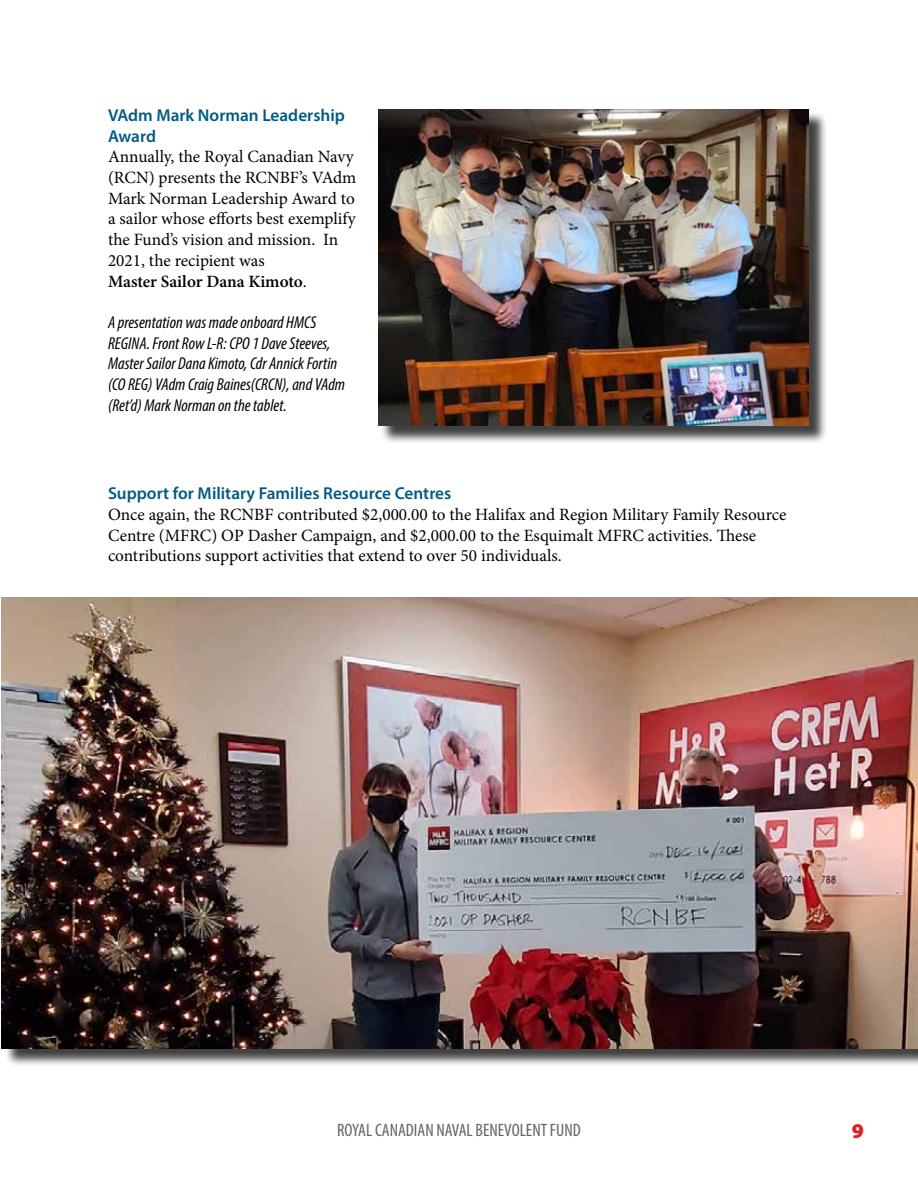
<style>
.page{position:relative;width:918px;height:1188px;background:#fff}
.page>*{position:absolute;margin:0;border:0;box-sizing:border-box;transform-origin:0 0}
.t1{font:900 21px "Myriad Pro";color:#e31b23}
.t2{font:condensed 18px "Myriad Pro";color:#636466}
.t3{font:17.25px/20.7px "Minion Pro";color:#000}
.t4{font:italic condensed 17.25px/20.7px "Myriad Pro";color:#000}
.t5{font:600 17.25px/20.7px "Myriad Pro";color:#005a84}
.s1{font-weight:600}
</style>
<div class="page">
<div style="left:381px;top:111px;width:447px;height:333px;background:#000;opacity:.75"></div>
<img style="left:378px;top:109px;width:431px;height:317px">
<div style="left:4px;top:599px;width:914px;height:468px;background:#000;opacity:.75"></div>
<img style="left:2px;top:597px;width:916px;height:451px">
<p class="t5" style="left:108px;top:104px;width:238px">VAdm Mark Norman Leadership<br>Award</p>
<p class="t3" style="left:108px;top:147px;width:250px">Annually, the Royal Canadian Navy (RCN) presents the RCNBF’s VAdm<br>Mark Norman Leadership Award to a sailor whose efforts best exemplify the Fund’s vision and mission. In<br>2021, the recipient was<br><span class="s1">Master Sailor Dana Kimoto</span>.</p>
<p class="t4" style="left:108px;top:312px;width:239px">A presentation was made onboard HMCS REGINA. Front Row L-R: CPO 1 Dave Steeves, Master Sailor Dana Kimoto, Cdr Annick Fortin (CO REG) VAdm Craig Baines(CRCN), and VAdm (Ret’d) Mark Norman on the tablet.</p>
<p class="t5" style="left:108px;top:483px;width:345px">Support for Military Families Resource Centres</p>
<p class="t3" style="left:108px;top:504px;width:680px">Once again, the RCNBF contributed $2,000.00 to the Halifax and Region Military Family Resource<br>Centre (MFRC) OP Dasher Campaign, and $2,000.00 to the Esquimalt MFRC activities. These contributions support activities that extend to over 50 individuals.</p>
<p class="t2" style="left:337px;top:1119px;width:245px">ROYAL CANADIAN NAVAL BENEVOLENT FUND</p>
<p class="t1" style="left:852px;top:1117px;width:14px">9</p>
</div>
